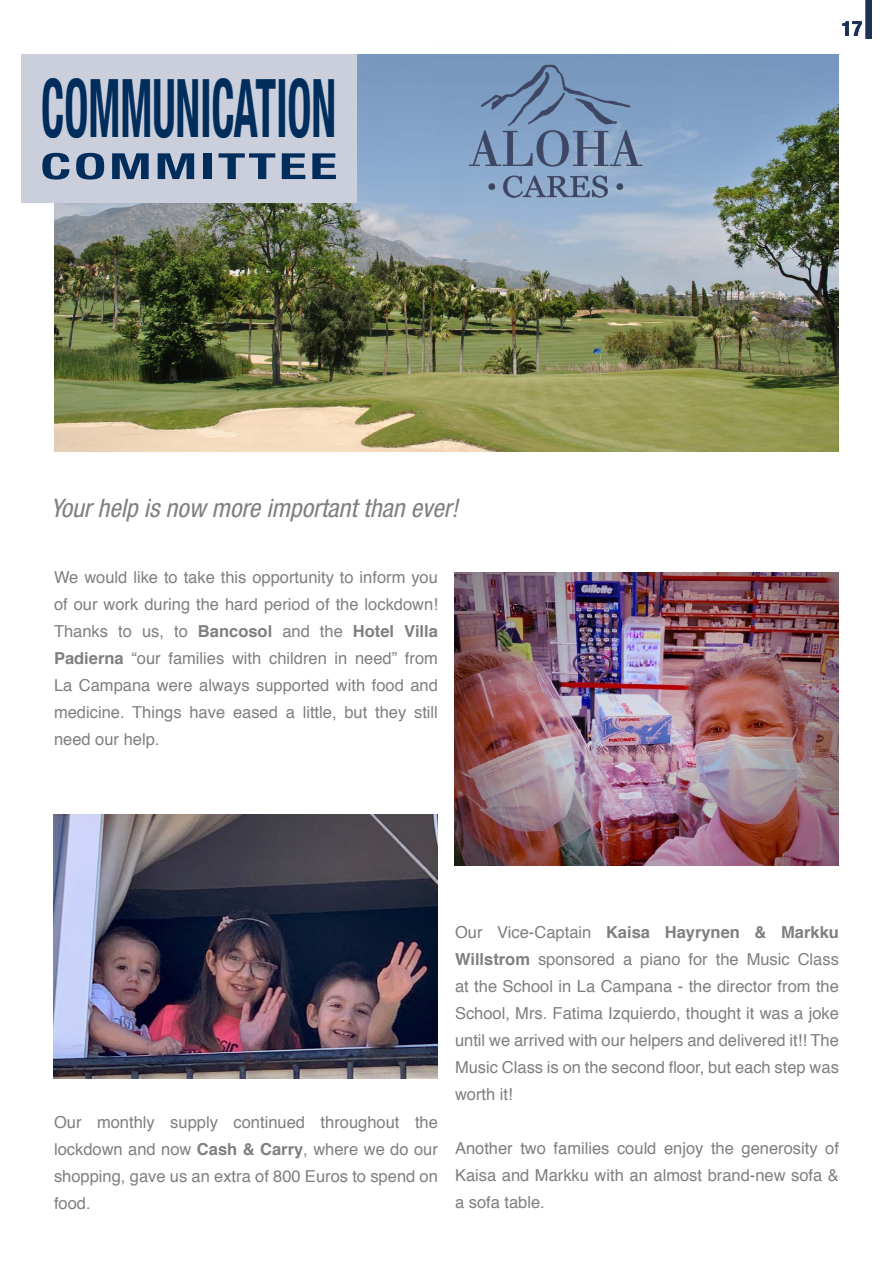
<style>
.page{position:relative;width:893px;height:1263px;background:#fff}
.page>*{position:absolute;margin:0;border:0;box-sizing:border-box;transform-origin:0 0}
.t1{font:700 condensed 81px "Helvetica Neue LT Std";color:#002d5c;scale:.53 1}
.t2{font:700 condensed 36px "Helvetica Neue LT Std";letter-spacing:.05em;color:#002d5c;scale:1.6 1}
.t3{font:italic condensed 25.5px "Helvetica Neue LT Std";color:#7f7f80}
.t4{font:700 condensed 21px "Helvetica Neue LT Std";color:#1b3155}
.t5{font:16.5px/27px "Helvetica";color:#7f7f80;text-align:justify}
.s1{font-weight:700}
</style>
<div class="page">
<img style="left:54px;top:54px;width:785px;height:397px">
<div style="left:866px;top:0;width:6px;height:39px;background:#1b3254"></div>
<div style="left:21px;top:54px;width:335px;height:148px;background:#cbcfdb"></div>
<img style="left:53px;top:814px;width:384px;height:264px">
<img style="left:454px;top:572px;width:384px;height:294px">
<img style="left:437px;top:54px;width:233px;height:149px">
<h1 class="t1" style="left:41px;top:59px;width:558px">COMMUNICATION</h1>
<h2 class="t2" style="left:40px;top:144px;width:187px">COMMITTEE</h2>
<h3 class="t3" style="left:51px;top:493px;width:408px">Your help is now more important than ever!</h3>
<p class="t5" style="left:54px;top:564px;width:385px">We would like to take this opportunity to inform you of our work during the hard period of the lockdown!<br>Thanks to us, to <span class="s1">Bancosol</span> and the <span class="s1">Hotel Villa Padierna</span> “our families with children in need” from La Campana were always supported with food and medicine. Things have eased a little, but they still need our help.</p>
<p class="t4" style="left:842px;top:16px;width:22px">17</p>
<p class="t5" style="left:54px;top:1109px;width:385px">Our monthly supply continued throughout the lockdown and now <span class="s1">Cash &amp; Carry</span>, where we do our shopping, gave us an extra of 800 Euros to spend on food.</p>
<p class="t5" style="left:455px;top:919px;width:385px">Our Vice-Captain <span class="s1">Kaisa Hayrynen &amp; Markku Willstrom</span> sponsored a piano for the Music Class at the School in La Campana - the director from the School, Mrs. Fatima Izquierdo, thought it was a joke until we arrived with our helpers and delivered it!! The Music Class is on the second floor, but each step was worth it!</p>
<p class="t5" style="left:455px;top:1135px;width:385px">Another two families could enjoy the generosity of Kaisa and Markku with an almost brand-new sofa &amp; a sofa table.</p>
</div>
